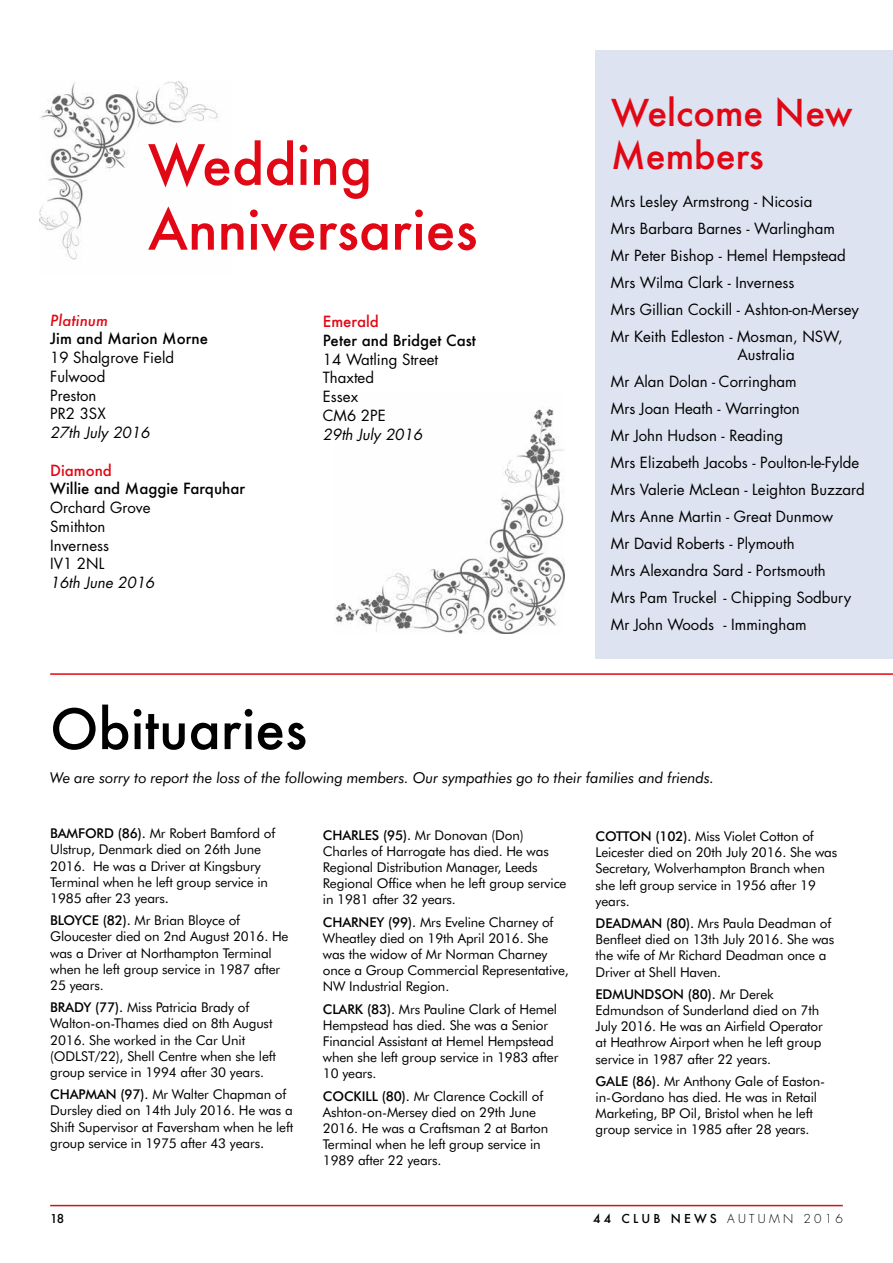
<style>
.page{position:relative;width:893px;height:1263px;background:#fff}
.page>*{position:absolute;margin:0;border:0;box-sizing:border-box;transform-origin:0 0}
.t1{font:500 54px/64.8px "Futura";color:#e20714}
.t2{font:500 54px "Futura";color:#000}
.t3{font:500 36px/43.2px "Futura";color:#e20714}
.t4{font:15px/27px "Futura";color:#000}
.t5{font:italic 15px "Futura BT";letter-spacing:-.01em;color:#000}
.t6{font:500 15px "Futura";color:#000}
.t7{font:italic 15px "Futura";color:#000}
.t8{font:500 15px "Futura";color:#e20714}
.t9{font:italic 500 15px "Futura";color:#e20714}
.t10{font:13.5px/16.2px "Futura BT";letter-spacing:-.01em;color:#000}
.t11{font:500 12px "Futura";letter-spacing:.27em;color:#000}
.s1{font-weight:500}
.s2{font-weight:300}
</style>
<div class="page">
<hr style="left:50px;top:1205px;width:793px;height:1px;background:#cd171a">
<div style="left:596px;top:50px;width:297px;height:609px;background:#dde3f0"></div>
<img style="left:335px;top:409px;width:230px;height:225px">
<hr style="left:50px;top:673px;width:843px;height:2px;background:#e20714">
<img style="left:40px;top:81px;width:178px;height:179px">
<h1 class="t1" style="left:148px;top:132px;width:331px">Wedding<br>Anniversaries</h1>
<p class="t9" style="left:50px;top:310px;width:59px">Platinum</p>
<p class="t6" style="left:50px;top:328px;width:159px">Jim and Marion Morne</p>
<p class="t4" style="left:50px;top:348px;width:125px;line-height:18.8px">19 Shalgrove Field<br>Fulwood<br>Preston<br>PR2 3SX</p>
<p class="t7" style="left:50px;top:422px;width:101px">27th July 2016</p>
<p class="t8" style="left:50px;top:460px;width:63px">Diamond</p>
<p class="t6" style="left:50px;top:478px;width:196px">Willie and Maggie Farquhar</p>
<p class="t4" style="left:50px;top:498px;width:102px;line-height:18.8px">Orchard Grove<br>Smithton<br>Inverness<br>IV1 2NL</p>
<p class="t7" style="left:50px;top:572px;width:106px">16th June 2016</p>
<p class="t8" style="left:323px;top:311px;width:57px">Emerald</p>
<p class="t6" style="left:323px;top:330px;width:155px">Peter and Bridget Cast</p>
<p class="t4" style="left:323px;top:349px;width:117px;line-height:18.8px">14 Watling Street<br>Thaxted<br>Essex<br>CM6 2PE</p>
<p class="t7" style="left:323px;top:424px;width:101px">29th July 2016</p>
<h1 class="t2" style="left:50px;top:692px;width:258px">Obituaries</h1>
<h2 class="t3" style="left:611px;top:91px;width:243px">Welcome New<br>Members</h2>
<p class="t4" style="left:611px;top:187px;width:250px">Mrs Lesley Armstrong - Nicosia<br>Mrs Barbara Barnes - Warlingham<br>Mr Peter Bishop - Hemel Hempstead<br>Mrs Wilma Clark - Inverness<br>Mrs Gillian Cockill - Ashton-on-Mersey<br>Mr Keith Edleston - Mosman, NSW,</p>
<p class="t4" style="left:611px;top:340px;width:255px;text-indent:126px">Australia<br>Mr Alan Dolan - Corringham<br>Mrs Joan Heath - Warrington<br>Mr John Hudson - Reading<br>Mrs Elizabeth Jacobs - Poulton-le-Fylde<br>Mrs Valerie McLean - Leighton Buzzard<br>Mrs Anne Martin - Great Dunmow<br>Mr David Roberts - Plymouth<br>Mrs Alexandra Sard - Portsmouth<br>Mrs Pam Truckel - Chipping Sodbury<br>Mr John Woods - Immingham</p>
<p class="t5" style="left:50px;top:768px;width:665px">We are sorry to report the loss of the following members. Our sympathies go to their families and friends.</p>
<p class="t10" style="left:50px;top:825px;width:227px"><span class="s1">BAMFORD (86).</span> Mr Robert Bamford of<br>Ulstrup, Denmark died on 26th June<br>2016. He was a Driver at Kingsbury<br>Terminal when he left group service in<br>1985 after 23 years<span class="s1">.</span></p>
<p class="t10" style="left:50px;top:912px;width:240px"><span class="s1">BLOYCE (82).</span> Mr Brian Bloyce of<br>Gloucester died on 2nd August 2016. He was a Driver at Northampton Terminal when he left group service in 1987 after<br>25 years.</p>
<p class="t10" style="left:50px;top:999px;width:227px"><span class="s1">BRADY (77).</span> Miss Patricia Brady of Walton-on-Thames died on 8th August 2016. She worked in the Car Unit (ODLST/22), Shell Centre when she left group service in 1994 after 30 years.</p>
<p class="t10" style="left:50px;top:1086px;width:245px"><span class="s1">CHAPMAN (97).</span> Mr Walter Chapman of Dursley died on 14th July 2016. He was a Shift Supervisor at Faversham when he left group service in 1975 after 43 years<span class="s1">.</span></p>
<p class="t10" style="left:323px;top:826px;width:245px"><span class="s1">CHARLES (95).</span> Mr Donovan (Don)<br>Charles of Harrogate has died. He was Regional Distribution Manager, Leeds Regional Office when he left group service in 1981 after 32 years.</p>
<p class="t10" style="left:323px;top:913px;width:247px"><span class="s1">CHARNEY (99).</span> Mrs Eveline Charney of Wheatley died on 19th April 2016. She was the widow of Mr Norman Charney once a Group Commercial Representative, NW Industrial Region.</p>
<p class="t10" style="left:323px;top:1000px;width:237px"><span class="s1">CLARK (83).</span> Mrs Pauline Clark of Hemel<br>Hempstead has died. She was a Senior<br>Financial Assistant at Hemel Hempstead when she left group service in 1983 after<br>10 years.</p>
<p class="t10" style="left:323px;top:1087px;width:227px"><span class="s1">COCKILL (80).</span> Mr Clarence Cockill of<br>Ashton-on-Mersey died on 29th June<br>2016. He was a Craftsman 2 at Barton<br>Terminal when he left group service in<br>1989 after 22 years.</p>
<p class="t10" style="left:596px;top:828px;width:243px"><span class="s1">COTTON (102).</span> Miss Violet Cotton of<br>Leicester died on 20th July 2016. She was<br>Secretary, Wolverhampton Branch when she left group service in 1956 after 19 years.</p>
<p class="t10" style="left:596px;top:915px;width:240px"><span class="s1">DEADMAN (80).</span> Mrs Paula Deadman of<br>Benfleet died on 13th July 2016. She was the wife of Mr Richard Deadman once a<br>Driver at Shell Haven.</p>
<p class="t10" style="left:596px;top:986px;width:229px"><span class="s1">EDMUNDSON (80).</span> Mr Derek Edmundson of Sunderland died on 7th July 2016. He was an Airfield Operator at Heathrow Airport when he left group service in 1987 after 22 years.</p>
<p class="t10" style="left:596px;top:1073px;width:231px"><span class="s1">GALE (86).</span> Mr Anthony Gale of Easton&shy;in-Gordano has died. He was in Retail Marketing, BP Oil, Bristol when he left group service in 1985 after 28 years.</p>
<p class="t11" style="left:50px;top:1210px;width:15px">18</p>
<p class="t11" style="left:593px;top:1210px;width:251px">44 CLUB NEWS <span class="s2">AUTUMN 2016</span></p>
</div>
